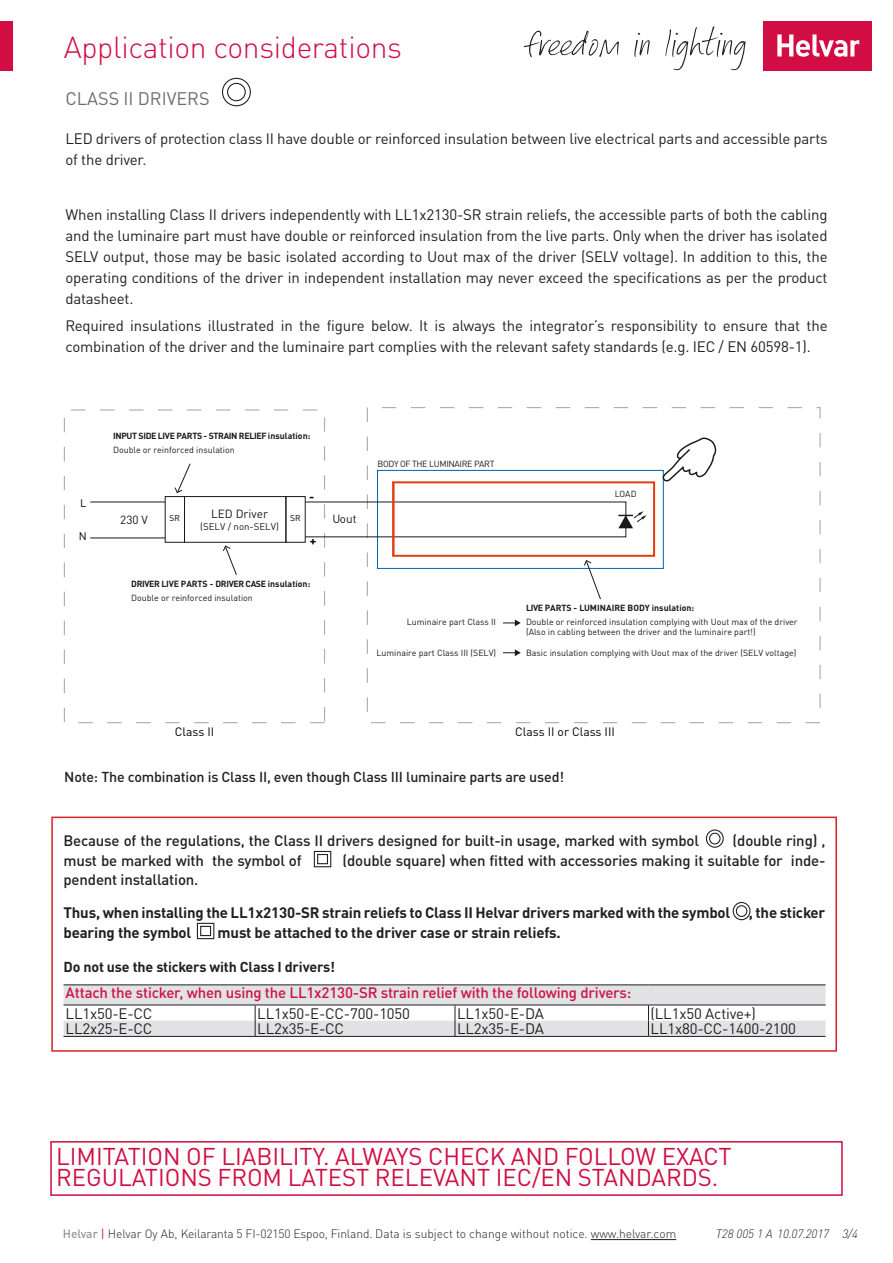
<style>
.page{position:relative;width:893px;height:1263px;background:#fff}
.page>*{position:absolute;margin:0;border:0;box-sizing:border-box;transform-origin:0 0}
.HELVAR_Small_Heading{font:300 30px "DIN Pro";letter-spacing:-.01em;color:#d20d44}
.HELVAR_Subheads_Red{font:24px/21px "DIN Pro";color:#d20d44}
.HELVAR_Subheads_Gray{font:18px "DIN Pro";color:#6c6d70}
.new{font:15px/21px "DIN Pro";letter-spacing:-.01em;color:#231f20;text-align:justify}
.HELVAR_Bodytext_DIN{font:500 15px "DIN Pro";letter-spacing:-.01em;color:#231f20}
.HELVAR_Bodytext_DIN-2{font:700 15px/19.5px "DIN Pro";letter-spacing:-.01em;color:#231f20}
.HELVAR_Bodytext_DIN-3{font:15px/21px "DIN Pro";letter-spacing:-.01em;color:#231f20}
.Data_bread{font:15px "DIN Pro";letter-spacing:-.01em;color:#231f20}
.Data_bread-2{font:500 15px "DIN Pro";letter-spacing:-.01em;color:#cf1043}
.new-2{font:500 14.25px "DIN Pro";letter-spacing:-.01em;color:#231f20}
.HELVAR_Bodytext_DIN-4{font:700 14.25px "DIN Pro";letter-spacing:-.01em;color:#231f20}
.t1{font:300 12px "DIN Pro";color:#231f20}
.t2{font:12px "DIN Pro";color:#000}
.Documnetn_number{font:italic 300 12px "DIN Pro";letter-spacing:-.01em;color:#231f20}
.t3{font:700 12px "DIN Pro";color:#000}
.t4{font:11.7px "DIN Pro";color:#1a1a18}
.t5{font:10.8px "DIN Pro";color:#000}
.t6{font:9.6px "DIN Pro";color:#1a1a18}
.t7{font:8.85px/10.5px "DIN Pro";color:#1a1a18}
.t8{font:700 8.85px/13.8px "DIN Pro";letter-spacing:-.01em;color:#1a1a18}
.t9{font:700 8.85px/13.8px "DIN Pro";letter-spacing:-.04em;color:#1a1a18}
.t10{font:8.85px "DIN Pro";letter-spacing:-.04em;color:#1a1a18}
.t11{font:8.4px "DIN Pro";color:#000}
.s1{font-weight:400}
.s2{font-weight:500;color:#939598}
.s3{font-weight:400;color:#d20d44}
</style>
<div class="page">
<div style="left:763px;top:21px;width:109px;height:50px;background:#d20d44"></div>
<svg style="left:777px;top:34px;width:82px;height:23px"></svg>
<div style="left:0;top:21px;width:13px;height:50px;background:#d20d44"></div>
<svg style="left:524px;top:27px;width:222px;height:43px"></svg>
<hr style="left:591px;top:1239px;width:85px;height:1px;background:#231f20">
<div style="left:377px;top:470px;width:287px;height:99px;border:1px solid #0065b0"></div>
<hr style="left:90px;top:537px;width:75px;height:1px;background:#1a1a18">
<div style="left:184px;top:496px;width:102px;height:47px;border:1px solid #1a1a18"></div>
<hr style="left:90px;top:501px;width:75px;height:1px;background:#1a1a18">
<svg style="left:618px;top:511px;width:29px;height:17px"></svg>
<svg style="left:663px;top:437px;width:54px;height:47px"></svg>
<svg style="left:584px;top:560px;width:18px;height:40px"></svg>
<svg style="left:503px;top:619px;width:18px;height:7px"></svg>
<svg style="left:503px;top:649px;width:18px;height:7px"></svg>
<div style="left:391px;top:481px;width:264px;height:76px;border:2px solid #e5390d"></div>
<hr style="left:392px;top:482px;width:3px;height:73px;background:#e5390d">
<div style="left:285px;top:496px;width:21px;height:47px;border:1px solid #1a1a18"></div>
<div style="left:165px;top:496px;width:20px;height:47px;border:1px solid #1a1a18"></div>
<svg style="left:175px;top:463px;width:16px;height:30px"></svg>
<svg style="left:223px;top:545px;width:14px;height:30px"></svg>
<hr style="left:64px;top:984px;width:191px;height:1px;background:#231f20">
<hr style="left:255px;top:984px;width:200px;height:1px;background:#231f20">
<hr style="left:455px;top:984px;width:193px;height:1px;background:#231f20">
<hr style="left:648px;top:984px;width:178px;height:1px;background:#231f20">
<svg style="left:64px;top:985px;width:762px;height:51px"></svg>
<hr style="left:64px;top:1036px;width:191px;height:1px;background:#231f20">
<hr style="left:255px;top:1036px;width:200px;height:1px;background:#231f20">
<hr style="left:455px;top:1036px;width:193px;height:1px;background:#231f20">
<hr style="left:648px;top:1036px;width:178px;height:1px;background:#231f20">
<div style="left:227px;top:83px;width:19px;height:18px;border:1px solid #231f20;border-radius:50%"></div>
<div style="left:222px;top:78px;width:29px;height:28px;border:1px solid #231f20;border-radius:50%"></div>
<div style="left:709px;top:833px;width:12px;height:11px;border:1px solid #231f20;border-radius:50%"></div>
<div style="left:706px;top:829px;width:18px;height:19px;border:1px solid #231f20;border-radius:50%"></div>
<div style="left:736px;top:905px;width:11px;height:12px;border:1px solid #231f20;border-radius:50%"></div>
<div style="left:733px;top:902px;width:17px;height:18px;border:1px solid #231f20;border-radius:50%"></div>
<svg style="left:313px;top:850px;width:19px;height:18px"></svg>
<svg style="left:196px;top:922px;width:19px;height:18px"></svg>
<div style="left:51px;top:816px;width:786px;height:236px;border:2px solid #d62229"></div>
<div style="left:50px;top:1141px;width:793px;height:55px;border:2px solid #cf0d41"></div>
<p class="HELVAR_Small_Heading" style="left:64px;top:24px;width:340px">Application considerations</p>
<p class="HELVAR_Subheads_Gray" style="left:66px;top:85px;width:146px">CLASS II DRIVERS</p>
<p class="HELVAR_Bodytext_DIN-3" style="left:65px;top:127px;width:763px">LED drivers of protection class II have double or reinforced insulation between live electrical parts and accessible parts of the driver.</p>
<p class="new" style="left:65px;top:202px;width:764px">When installing Class II drivers independently with LL1x2130-SR strain reliefs, the accessible parts of both the cabling and the luminaire part must have double or reinforced insulation from the live parts. Only when the driver has isolated SELV output, those may be basic isolated according to Uout max of the driver (SELV voltage). In addition to this, the operating conditions of the driver in independent installation may never exceed the specifications as per the product datasheet.</p>
<p class="new" style="left:65px;top:314px;width:764px">Required insulations illustrated in the figure below. It is always the integrator’s responsibility to ensure that the combination of the driver and the luminaire part complies with the relevant safety standards (e.g. IEC / EN 60598-1).</p>
<p class="t5" style="left:80px;top:494px;width:8px">L</p>
<p class="t5" style="left:79px;top:528px;width:9px">N</p>
<p class="t9" style="left:113px;top:428px;width:199px">INPUT SIDE LIVE PARTS - STRAIN RELIEF insulation:<br><span class="s1">Double or reinforced insulation</span></p>
<p class="t4" style="left:120px;top:511px;width:29px">230 V</p>
<p class="t4" style="left:211px;top:505px;width:58px">LED Driver</p>
<p class="t6" style="left:200px;top:519px;width:80px">(SELV / non-SELV)</p>
<p class="t11" style="left:169px;top:511px;width:12px">SR</p>
<p class="t11" style="left:290px;top:511px;width:12px">SR</p>
<p class="t3" style="left:309px;top:486px;width:7px">-</p>
<p class="t3" style="left:310px;top:531px;width:8px">+</p>
<p class="t8" style="left:131px;top:575px;width:181px">DRIVER LIVE PARTS - DRIVER CASE insulation:<br><span class="s1">Double or reinforced insulation</span></p>
<p class="t4" style="left:332px;top:509px;width:26px">Uout</p>
<p class="t10" style="left:377px;top:457px;width:119px">BODY OF THE LUMINAIRE PART</p>
<p class="t7" style="left:407px;top:615px;width:91px">Luminaire part Class II</p>
<p class="t7" style="left:376px;top:647px;width:121px">Luminaire part Class III (SELV)</p>
<p class="t7" style="left:615px;top:487px;width:23px">LOAD</p>
<p class="t8" style="left:526px;top:600px;width:170px">LIVE PARTS - LUMINAIRE BODY insulation:</p>
<p class="t7" style="left:526px;top:615px;width:273px">Double or reinforced insulation complying with Uout max of the driver (Also in cabling between the driver and the luminaire part!)</p>
<p class="t7" style="left:526px;top:647px;width:272px">Basic insulation complying with Uout max of the driver (SELV voltage)</p>
<p class="t2" style="left:175px;top:722px;width:41px">Class II</p>
<p class="t2" style="left:515px;top:722px;width:101px">Class II or Class III</p>
<p class="new-2" style="left:64px;top:766px;width:501px">Note: The combination is Class II, even though Class III luminaire parts are used!</p>
<p class="HELVAR_Bodytext_DIN" style="left:64px;top:828px;width:637px">Because of the regulations, the Class II drivers designed for built-in usage, marked with symbol</p>
<p class="HELVAR_Bodytext_DIN" style="left:733px;top:828px;width:94px">(double ring) ,</p>
<p class="HELVAR_Bodytext_DIN" style="left:64px;top:848px;width:240px">must be marked with the symbol of</p>
<p class="HELVAR_Bodytext_DIN" style="left:342px;top:848px;width:485px">(double square) when fitted with accessories making it suitable for inde-</p>
<p class="HELVAR_Bodytext_DIN" style="left:64px;top:867px;width:136px">pendent installation.</p>
<p class="HELVAR_Bodytext_DIN-2" style="left:64px;top:901px;width:763px">Thus, when installing the LL1x2130-SR strain reliefs to Class II Helvar drivers marked with the symbol , the sticker bearing the symbol</p>
<p class="HELVAR_Bodytext_DIN-2" style="left:218px;top:921px;width:345px">must be attached to the driver case or strain reliefs.</p>
<p class="HELVAR_Bodytext_DIN-4" style="left:64px;top:955px;width:273px">Do not use the stickers with Class I drivers!</p>
<p class="Data_bread-2" style="left:66px;top:981px;width:567px">Attach the sticker, when using the LL1x2130-SR strain relief with the following drivers:</p>
<p class="Data_bread" style="left:66px;top:1001px;width:88px">LL1x50-E-CC</p>
<p class="Data_bread" style="left:257px;top:1001px;width:154px">LL1x50-E-CC-700-1050</p>
<p class="Data_bread" style="left:457px;top:1001px;width:88px">LL1x50-E-DA</p>
<p class="Data_bread" style="left:651px;top:1001px;width:107px">(LL1x50 Active+)</p>
<p class="Data_bread" style="left:66px;top:1017px;width:88px">LL2x25-E-CC</p>
<p class="Data_bread" style="left:257px;top:1017px;width:88px">LL2x35-E-CC</p>
<p class="Data_bread" style="left:457px;top:1017px;width:88px">LL2x35-E-DA</p>
<p class="Data_bread" style="left:651px;top:1017px;width:147px">LL1x80-CC-1400-2100</p>
<p class="HELVAR_Subheads_Red" style="left:56px;top:1144px;width:677px">LIMITATION OF LIABILITY. ALWAYS CHECK AND FOLLOW EXACT<br>REGULATIONS FROM LATEST RELEVANT IEC/EN STANDARDS.</p>
<p class="t1" style="left:63px;top:1224px;width:615px"><span class="s2">Helvar</span> <span class="s3">|</span> Helvar Oy Ab, Keilaranta 5 FI-02150 Espoo, Finland. Data is subject to change without notice. www.helvar.com</p>
<p class="Documnetn_number" style="left:716px;top:1224px;width:144px">T28 005 1 A 10.07.2017 3/4</p>
</div>
